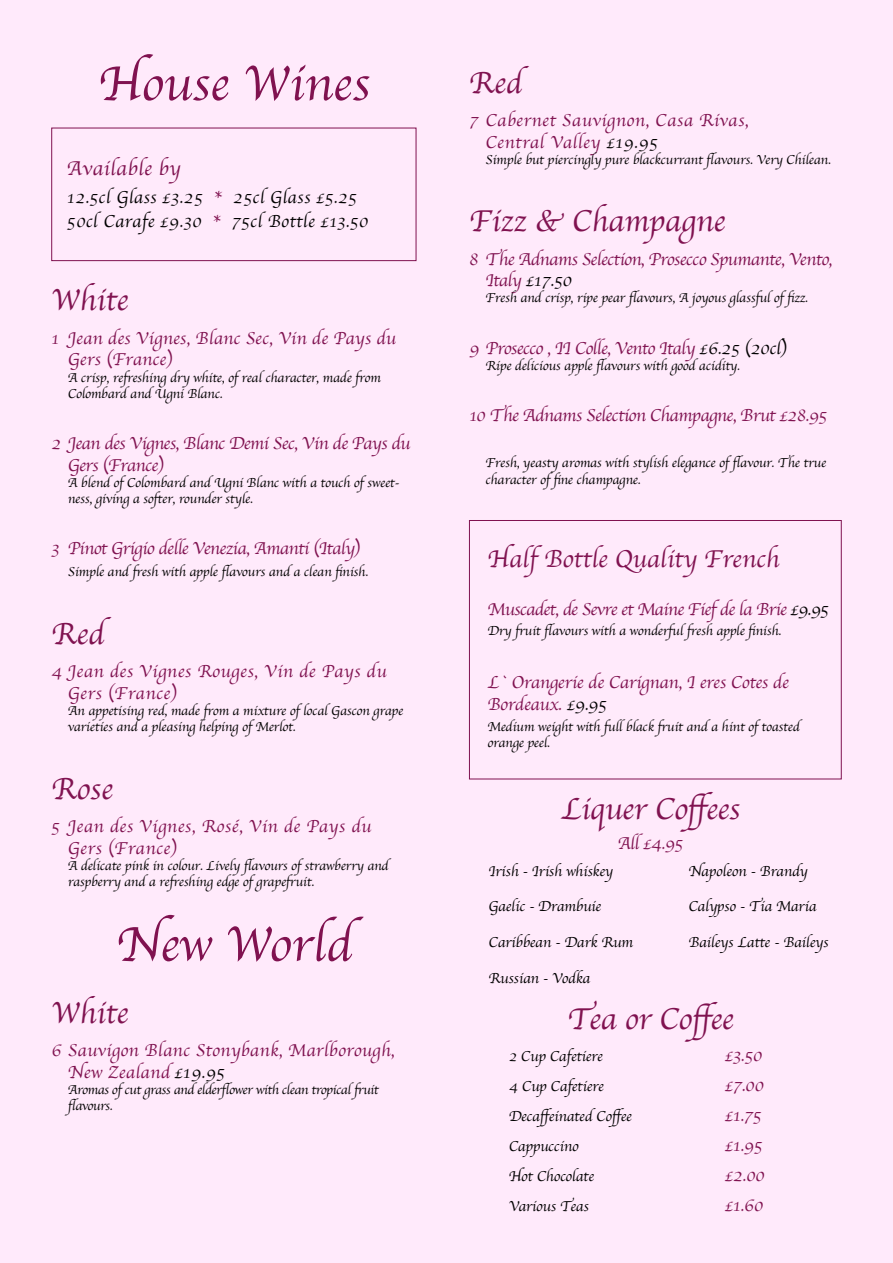
<style>
.page{position:relative;width:893px;height:1263px;background:#ffeafb}
.page>*{position:absolute;margin:0;border:0;box-sizing:border-box;transform-origin:0 0}
.t1{font:51px "Apple Chancery";color:#801250}
.t2{font:31.5px "Apple Chancery";color:#801250}
.t3{font:25.5px "Apple Chancery";color:#801250}
.t4{font:21px "Apple Chancery";letter-spacing:.02em;color:#801250}
.t5{font:18px/21.6px "Apple Chancery";letter-spacing:-.03em;color:#801250}
.t6{font:18px/21.6px "Apple Chancery";letter-spacing:.03em;color:#801250}
.t7{font:18px/22.5px "Apple Chancery";letter-spacing:-.01em;color:#801250}
.t8{font:18px/24px "Apple Chancery";letter-spacing:.02em;color:#000}
.t9{font:18px/21.6px "Apple Chancery";letter-spacing:.02em;color:#801250}
.t10{font:18px/21.6px "Apple Chancery";letter-spacing:.01em;color:#801250}
.t11{font:18px "Apple Chancery";letter-spacing:-.035em;color:#801250}
.t12{font:15px "Apple Chancery";letter-spacing:-.01em;color:#000}
.t13{font:13.5px/16.2px "Apple Chancery";letter-spacing:-.01em;color:#000}
.t14{font:13.5px/16.2px "Apple Chancery";letter-spacing:-.03em;color:#000}
.s1{color:#801250}
.s2{color:#000}
</style>
<div class="page">
<div style="left:469px;top:520px;width:373px;height:259px;border:1px solid #801250"></div>
<div style="left:51px;top:128px;width:365px;height:133px;border:1px solid #801250"></div>
<h1 class="t1" style="left:98px;top:43px;width:273px">House Wines</h1>
<h3 class="t4" style="left:67px;top:152px;width:115px">Available by</h3>
<h3 class="t8" style="left:67px;top:185px;width:303px">12.5cl Glass £3.25 <span class="s1">*</span> 25cl Glass £5.25<br>50cl Carafe £9.30 <span class="s1">*</span> 75cl Bottle £13.50</h3>
<h2 class="t2" style="left:51px;top:275px;width:79px">White</h2>
<h3 class="t10" style="left:68px;top:327px;width:330px;text-indent:-17px">1 Jean des Vignes, Blanc Sec, Vin de Pays du<br>Gers (France)</h3>
<p class="t13" style="left:68px;top:369px;width:315px">A crisp, refreshing dry white, of real character, made from<br>Colombard and Ugni Blanc.</p>
<h3 class="t5" style="left:68px;top:432px;width:344px;text-indent:-17px">2 Jean des Vignes, Blanc Demi Sec, Vin de Pays du<br>Gers (France)</h3>
<p class="t13" style="left:68px;top:474px;width:333px">A blend of Colombard and Ugni Blanc with a touch of sweet&shy;ness, giving a softer, rounder style.</p>
<h3 class="t5" style="left:51px;top:538px;width:311px">3 Pinot Grigio delle Venezia, Amanti (Italy)</h3>
<p class="t13" style="left:68px;top:564px;width:302px">Simple and fresh with apple flavours and a clean finish.</p>
<h2 class="t2" style="left:51px;top:608px;width:55px">Red</h2>
<h3 class="t6" style="left:68px;top:660px;width:320px;text-indent:-17px">4 Jean des Vignes Rouges, Vin de Pays du<br>Gers (France)</h3>
<p class="t13" style="left:68px;top:702px;width:337px">An appetising red, made from a mixture of local Gascon grape varieties and a pleasing helping of Merlot.</p>
<h2 class="t2" style="left:51px;top:763px;width:63px">Rose</h2>
<h3 class="t6" style="left:68px;top:815px;width:305px;text-indent:-17px">5 Jean des Vignes, Rosé, Vin de Pays du<br>Gers (France)</h3>
<p class="t13" style="left:68px;top:857px;width:322px">A delicate pink in colour. Lively flavours of strawberry and raspberry and a refreshing edge of grapefruit.</p>
<h1 class="t1" style="left:116px;top:904px;width:238px">New World</h1>
<h2 class="t2" style="left:51px;top:988px;width:79px">White</h2>
<h3 class="t9" style="left:68px;top:1040px;width:328px;text-indent:-17px">6 Sauvigon Blanc Stonybank, Marlborough,<br>New Zealand <span class="s2">£19.95</span></h3>
<p class="t14" style="left:68px;top:1082px;width:312px">Aromas of cut grass and elderflower with clean tropical fruit flavours.</p>
<h2 class="t2" style="left:469px;top:57px;width:55px">Red</h2>
<h3 class="t6" style="left:485px;top:109px;width:265px;text-indent:-17px">7 Cabernet Sauvignon, Casa Rivas,<br>Central Valley <span class="s2">£19.95</span></h3>
<p class="t13" style="left:485px;top:151px;width:347px">Simple but piercingly pure blackcurrant flavours. Very Chilean.</p>
<h2 class="t2" style="left:469px;top:196px;width:258px">Fizz &amp; Champagne</h2>
<h3 class="t5" style="left:485px;top:248px;width:348px;text-indent:-17px">8 The Adnams Selection, Prosecco Spumante, Vento,<br>Italy <span class="s2">£17.50</span></h3>
<p class="t13" style="left:485px;top:290px;width:324px">Fresh and crisp, ripe pear flavours, A joyous glassful of fizz.</p>
<h3 class="t5" style="left:469px;top:337px;width:319px">9 Prosecco , II Colle, Vento Italy <span class="s2">£6.25 (20cl)</span></h3>
<p class="t13" style="left:485px;top:357px;width:256px">Ripe delicious apple flavours with good acidity.</p>
<h3 class="t5" style="left:469px;top:405px;width:360px">10 The Adnams Selection Champagne, Brut £28.95</h3>
<p class="t13" style="left:485px;top:455px;width:342px">Fresh, yeasty aromas with stylish elegance of flavour. The true character of fine champagne.</p>
<h3 class="t3" style="left:487px;top:538px;width:293px">Half Bottle Quality French</h3>
<h3 class="t11" style="left:487px;top:594px;width:343px">Muscadet, de Sevre et Maine Fief de la Brie <span class="s2">£9.95</span></h3>
<p class="t13" style="left:487px;top:623px;width:295px">Dry fruit flavours with a wonderful fresh apple finish.</p>
<h3 class="t7" style="left:487px;top:670px;width:303px">L` Orangerie de Carignan, I eres Cotes de<br>Bordeaux. <span class="s2">£9.95</span></h3>
<p class="t13" style="left:487px;top:718px;width:314px">Medium weight with full black fruit and a hint of toasted orange peel.</p>
<h2 class="t2" style="left:561px;top:784px;width:181px">Liquer Coffees</h2>
<h3 class="t7" style="left:618px;top:832px;width:67px">All £4.95</h3>
<p class="t12" style="left:488px;top:859px;width:126px">Irish - Irish whiskey</p>
<p class="t12" style="left:488px;top:895px;width:114px">Gaelic - Drambuie</p>
<p class="t12" style="left:488px;top:930px;width:146px">Caribbean - Dark Rum</p>
<p class="t12" style="left:488px;top:966px;width:103px">Russian - Vodka</p>
<p class="t12" style="left:688px;top:859px;width:121px">Napoleon - Brandy</p>
<p class="t12" style="left:688px;top:894px;width:129px">Calypso - Tia Maria</p>
<p class="t12" style="left:688px;top:930px;width:141px">Baileys Latte - Baileys</p>
<h2 class="t2" style="left:567px;top:994px;width:168px">Tea or Coffee</h2>
<p class="t12" style="left:509px;top:1044px;width:96px">2 Cup Cafetiere</p>
<h3 class="t7" style="left:725px;top:1044px;width:39px">£3.50</h3>
<p class="t12" style="left:509px;top:1074px;width:96px">4 Cup Cafetiere</p>
<h3 class="t7" style="left:725px;top:1074px;width:40px">£7.00</h3>
<p class="t12" style="left:509px;top:1104px;width:125px">Decaffeinated Coffee</p>
<h3 class="t7" style="left:725px;top:1104px;width:38px">£1.75</h3>
<p class="t12" style="left:509px;top:1134px;width:71px">Cappuccino</p>
<h3 class="t7" style="left:725px;top:1134px;width:39px">£1.95</h3>
<p class="t12" style="left:509px;top:1164px;width:87px">Hot Chocolate</p>
<h3 class="t7" style="left:725px;top:1164px;width:41px">£2.00</h3>
<p class="t12" style="left:509px;top:1194px;width:81px">Various Teas</p>
<h3 class="t7" style="left:725px;top:1194px;width:40px">£1.60</h3>
</div>
